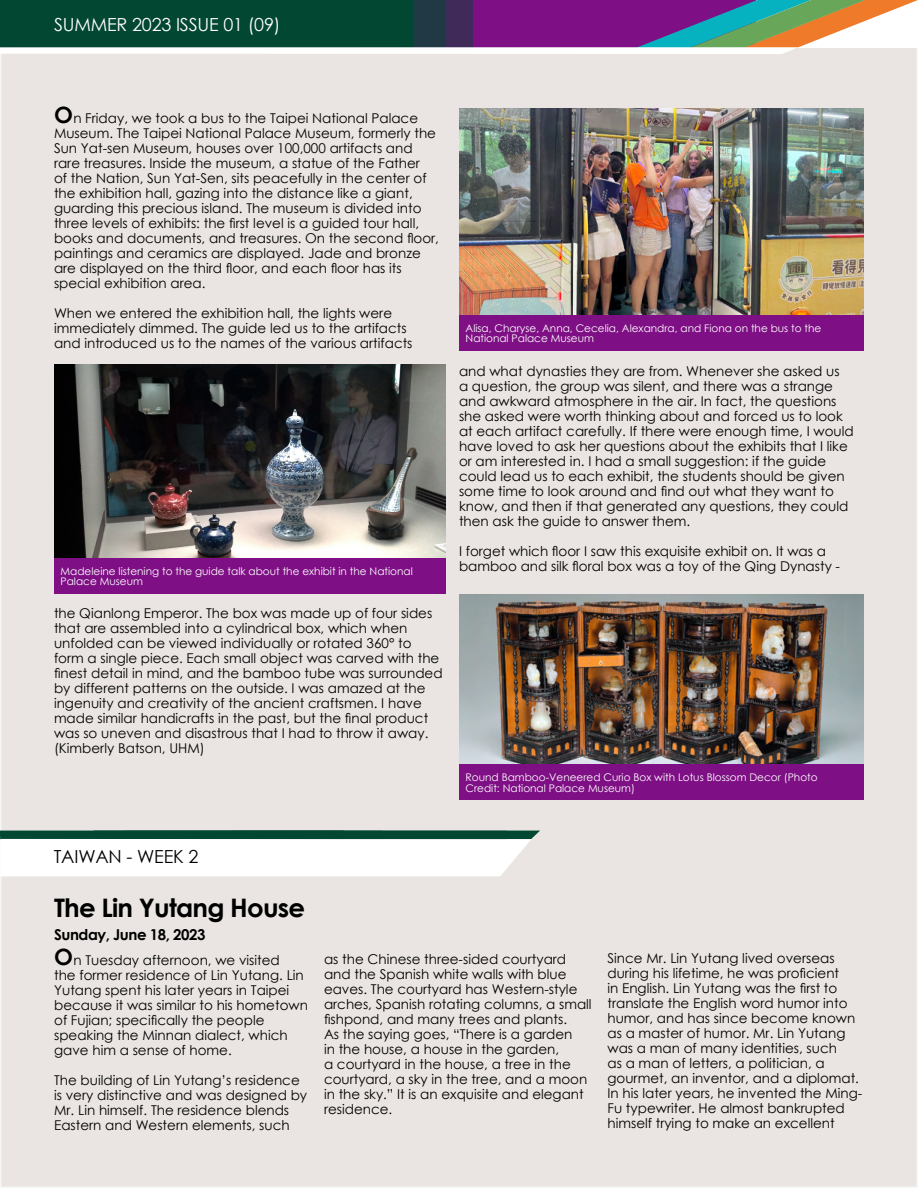
<style>
.page{position:relative;width:918px;height:1188px;background:#fff}
.page>*{position:absolute;margin:0;border:0;box-sizing:border-box;transform-origin:0 0}
.Newsletter_Content_T{font:700 25.5px "Century Gothic";letter-spacing:-.03em;color:#000}
.t1{font:18px "Century Gothic";letter-spacing:-.01em;color:#fff}
.Newsletter_Header{font:18px "Century Gothic";letter-spacing:-.01em;color:#000}
.Newsletter_Title_Sub{font:700 15px "Century Gothic";letter-spacing:-.03em;color:#000}
.Newsletter_Body{font:13.5px/15px "Century Gothic";color:#000}
.Newsletter_Photo_Cap{font:10.5px/10.5px "Century Gothic";color:#fff}
.s1{font-weight:700;font-size:22.5px}
</style>
<div class="page">
<div style="left:0;top:0;width:918px;height:1188px;background:#eae5e2;border:2px solid #f5f7f7"></div>
<svg style="left:0;top:0;width:918px;height:54px;background:#5d6771"></svg>
<img style="left:459px;top:594px;width:405px;height:170px">
<div style="left:459px;top:764px;width:405px;height:36px;background:#7e0f84"></div>
<img style="left:459px;top:108px;width:405px;height:207px">
<img style="left:54px;top:364px;width:392px;height:194px">
<svg style="left:0;top:831px;width:540px;height:45px;background:#d1ddd9"></svg>
<div style="left:54px;top:558px;width:392px;height:36px;background:#7e0f84"></div>
<div style="left:459px;top:315px;width:405px;height:36px;background:#7e0f84"></div>
<h2 class="t1" style="left:54px;top:12px;width:228px">SUMMER 2023 ISSUE 01 (09)</h2>
<p class="Newsletter_Body" style="left:54px;top:111px;width:387px"><span class="s1">O</span>n Friday, we took a bus to the Taipei National Palace Museum. The Taipei National Palace Museum, formerly the Sun Yat-sen Museum, houses over 100,000 artifacts and rare treasures. Inside the museum, a statue of the Father<br>of the Nation, Sun Yat-Sen, sits peacefully in the center of the exhibition hall, gazing into the distance like a giant, guarding this precious island. The museum is divided into three levels of exhibits: the first level is a guided tour hall, books and documents, and treasures. On the second floor, paintings and ceramics are displayed. Jade and bronze are displayed on the third floor, and each floor has its special exhibition area.</p>
<p class="Newsletter_Body" style="left:54px;top:306px;width:360px">When we entered the exhibition hall, the lights were immediately dimmed. The guide led us to the artifacts and introduced us to the names of the various artifacts</p>
<p class="Newsletter_Photo_Cap" style="left:61px;top:566px;width:354px">Madeleine listening to the guide talk about the exhibit in the National<br>Palace Museum</p>
<p class="Newsletter_Body" style="left:54px;top:605px;width:390px">the Qianlong Emperor. The box was made up of four sides that are assembled into a cylindrical box, which when unfolded can be viewed individually or rotated 360° to form a single piece. Each small object was carved with the finest detail in mind, and the bamboo tube was surrounded by different patterns on the outside. I was amazed at the ingenuity and creativity of the ancient craftsmen. I have made similar handicrafts in the past, but the final product was so uneven and disastrous that I had to throw it away. (Kimberly Batson, UHM)</p>
<p class="Newsletter_Photo_Cap" style="left:466px;top:323px;width:357px">Alisa, Charyse, Anna, Cecelia, Alexandra, and Fiona on the bus to the<br>National Palace Museum</p>
<p class="Newsletter_Body" style="left:459px;top:364px;width:396px">and what dynasties they are from. Whenever she asked us<br>a question, the group was silent, and there was a strange and awkward atmosphere in the air. In fact, the questions she asked were worth thinking about and forced us to look at each artifact carefully. If there were enough time, I would have loved to ask her questions about the exhibits that I like or am interested in. I had a small suggestion: if the guide could lead us to each exhibit, the students should be given some time to look around and find out what they want to know, and then if that generated any questions, they could then ask the guide to answer them.</p>
<p class="Newsletter_Body" style="left:459px;top:544px;width:383px">I forget which floor I saw this exquisite exhibit on. It was a bamboo and silk floral box was a toy of the Qing Dynasty -</p>
<p class="Newsletter_Photo_Cap" style="left:466px;top:772px;width:354px">Round Bamboo-Veneered Curio Box with Lotus Blossom Decor (Photo<br>Credit: National Palace Museum)</p>
<p class="Newsletter_Header" style="left:54px;top:844px;width:146px">TAIWAN - WEEK 2</p>
<p class="Newsletter_Content_T" style="left:54px;top:889px;width:252px">The Lin Yutang House</p>
<p class="Newsletter_Title_Sub" style="left:54px;top:923px;width:153px">Sunday, June 18, 2023</p>
<p class="Newsletter_Body" style="left:54px;top:952px;width:255px"><span class="s1">O</span>n Tuesday afternoon, we visited<br>the former residence of Lin Yutang. Lin Yutang spent his later years in Taipei because it was similar to his hometown of Fujian; specifically the people speaking the Minnan dialect, which gave him a sense of home.</p>
<p class="Newsletter_Body" style="left:54px;top:1072px;width:255px">The building of Lin Yutang’s residence is very distinctive and was designed by Mr. Lin himself. The residence blends Eastern and Western elements, such</p>
<p class="Newsletter_Body" style="left:324px;top:952px;width:269px">as the Chinese three-sided courtyard and the Spanish white walls with blue eaves. The courtyard has Western-style arches, Spanish rotating columns, a small fishpond, and many trees and plants.<br>As the saying goes, “There is a garden<br>in the house, a house in the garden,<br>a courtyard in the house, a tree in the courtyard, a sky in the tree, and a moon in the sky.” It is an exquisite and elegant residence.</p>
<p class="Newsletter_Body" style="left:608px;top:950px;width:256px">Since Mr. Lin Yutang lived overseas during his lifetime, he was proficient<br>in English. Lin Yutang was the first to translate the English word humor into humor, and has since become known as a master of humor. Mr. Lin Yutang was a man of many identities, such<br>as a man of letters, a politician, a gourmet, an inventor, and a diplomat.<br>In his later years, he invented the Ming-Fu typewriter. He almost bankrupted himself trying to make an excellent</p>
</div>
